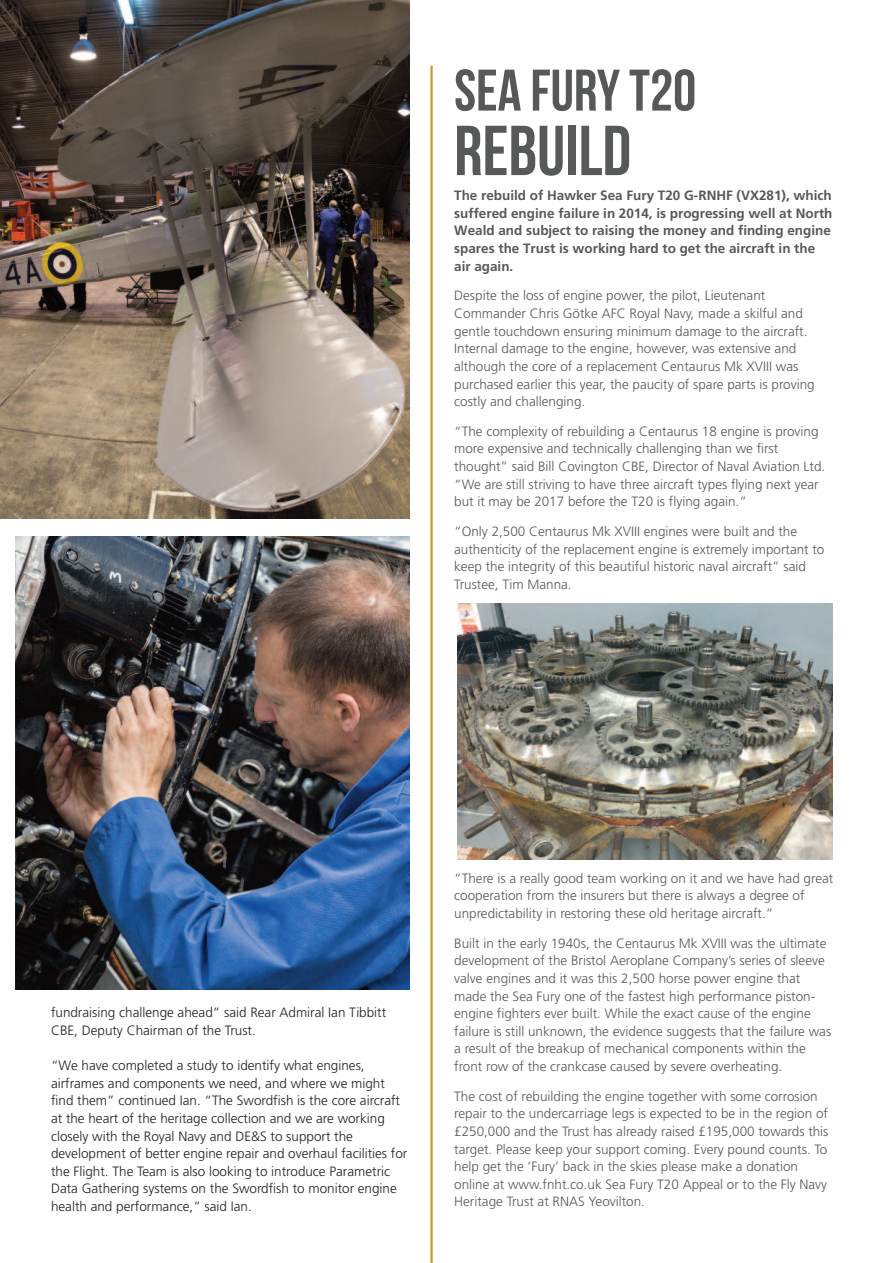
<style>
.page{position:relative;width:893px;height:1263px;background:#fff}
.page>*{position:absolute;margin:0;border:0;box-sizing:border-box;transform-origin:0 0}
.t1{font:70.5px "Bebas Neue";color:#57585a}
.t2{font:58.5px "Bebas Neue";color:#57585a}
.t3{font:300 13.5px/17.7px "Frutiger";color:#57585a}
.t4{font:300 13.5px/17.7px "Frutiger";color:#231f20}
.t5{font:700 13.5px/17.7px "Frutiger";color:#57585a}
</style>
<div class="page">
<img style="left:0;top:0;width:410px;height:519px">
<hr style="left:430px;top:66px;width:3px;height:1197px;background:#c79c27">
<img style="left:457px;top:604px;width:376px;height:255px">
<img style="left:16px;top:537px;width:394px;height:453px">
<h2 class="t2" style="left:454px;top:56px;width:244px">SEA FURYT20</h2>
<h1 class="t1" style="left:454px;top:110px;width:179px">REBUILD</h1>
<p class="t5" style="left:454px;top:188px;width:380px">The rebuild of Hawker Sea Fury T20 G-RNHF (VX281), which suffered engine failure in 2014, is progressing well at North Weald and subject to raising the money and finding engine spares the Trust is working hard to get the aircraft in the air again.</p>
<p class="t3" style="left:454px;top:288px;width:362px">Despite the loss of engine power, the pilot, Lieutenant Commander Chris Götke AFC Royal Navy, made a skilful and gentle touchdown ensuring minimum damage to the aircraft.<br>Internal damage to the engine, however, was extensive and although the core of a replacement Centaurus Mk XVIII was purchased earlier this year, the paucity of spare parts is proving costly and challenging.</p>
<p class="t3" style="left:454px;top:423px;width:373px">“The complexity of rebuilding a Centaurus 18 engine is proving more expensive and technically challenging than we first thought” said Bill Covington CBE, Director of Naval Aviation Ltd. “We are still striving to have three aircraft types flying next year but it may be 2017 before the T20 is flying again.”</p>
<p class="t3" style="left:454px;top:523px;width:372px">“Only 2,500 Centaurus Mk XVIII engines were built and the authenticity of the replacement engine is extremely important to keep the integrity of this beautiful historic naval aircraft” said Trustee, Tim Manna.</p>
<p class="t4" style="left:51px;top:1004px;width:337px">fundraising challenge ahead” said Rear Admiral Ian Tibbitt<br>CBE, Deputy Chairman of the Trust.</p>
<p class="t4" style="left:51px;top:1057px;width:358px">“We have completed a study to identify what engines, airframes and components we need, and where we might find them” continued Ian. “The Swordfish is the core aircraft at the heart of the heritage collection and we are working closely with the Royal Navy and DE&amp;S to support the development of better engine repair and overhaul facilities for the Flight. The Team is also looking to introduce Parametric Data Gathering systems on the Swordfish to monitor engine health and performance,” said Ian.</p>
<p class="t3" style="left:454px;top:870px;width:381px">“There is a really good team working on it and we have had great cooperation from the insurers but there is always a degree of unpredictability in restoring these old heritage aircraft.”</p>
<p class="t3" style="left:454px;top:935px;width:379px">Built in the early 1940s, the Centaurus Mk XVIII was the ultimate development of the Bristol Aeroplane Company’s series of sleeve valve engines and it was this 2,500 horse power engine that made the Sea Fury one of the fastest high performance piston&shy;engine fighters ever built. While the exact cause of the engine failure is still unknown, the evidence suggests that the failure was a result of the breakup of mechanical components within the front row of the crankcase caused by severe overheating.</p>
<p class="t3" style="left:454px;top:1088px;width:376px">The cost of rebuilding the engine together with some corrosion repair to the undercarriage legs is expected to be in the region of £250,000 and the Trust has already raised £195,000 towards this target. Please keep your support coming. Every pound counts. To help get the ‘Fury’ back in the skies please make a donation online at www.fnht.co.uk Sea Fury T20 Appeal or to the Fly Navy Heritage Trust at RNAS Yeovilton.</p>
</div>
